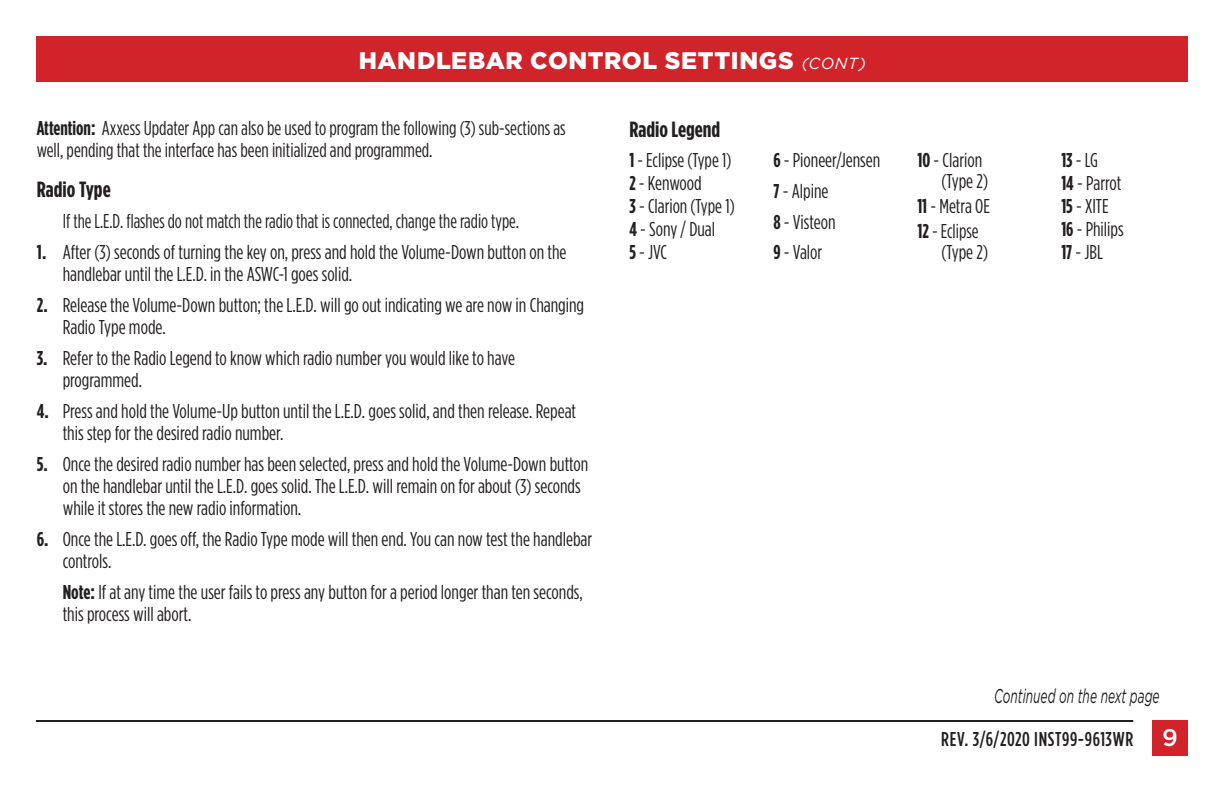
<style>
.page{position:relative;width:1224px;height:792px;background:#fff}
.page>*{position:absolute;margin:0;border:0;box-sizing:border-box;transform-origin:0 0}
.t1{font:900 24px "Gotham";letter-spacing:.025em;color:#fff}
.t2{font:700 22px "Gotham Condensed";color:#231f20;scale:1.04 1}
.t3{font:20px/22px "Gotham Condensed";color:#231f20}
.t4{font:20px "Gotham Condensed";color:#231f20;scale:.95 1}
.t5{font:500 20px "Gotham Condensed";letter-spacing:.03em;color:#231f20}
.t6{font:italic 20px "Gotham";color:#231f20;scale:.6 1}
.s1{font-weight:400;font-style:italic;font-size:16px}
.s2{font-weight:700}
.s3{font-family:"Gotham";font-size:24px;color:#fff}
</style>
<div class="page">
<div style="left:36px;top:36px;width:1152px;height:45px;background:#d1232a"></div>
<hr style="left:36px;top:720px;width:1097px;height:2px;background:#231f20">
<div style="left:1152px;top:720px;width:36px;height:36px;background:#d1232a"></div>
<p class="t1" style="left:359px;top:46px;width:509px">HANDLEBAR CONTROL SETTINGS <span class="s1">(CONT)</span></p>
<p class="t3" style="left:37px;top:117px;width:531px"><span class="s2">Attention:</span> Axxess Updater App can also be used to program the following (3) sub-sections as well, pending that the interface has been initialized and programmed.</p>
<p class="t2" style="left:629px;top:116px;width:89px">Radio Legend</p>
<p class="t3" style="left:629px;top:149px;width:107px;line-height:23px"><span class="s2">1</span> - Eclipse (Type 1)<br><span class="s2">2</span> - Kenwood<br><span class="s2">3</span> - Clarion (Type 1)<br><span class="s2">4</span> - Sony / Dual<br><span class="s2">5</span> - JVC</p>
<p class="t3" style="left:773px;top:145px;width:109px;line-height:30.6px"><span class="s2">6</span> - Pioneer/Jensen<br><span class="s2">7</span> - Alpine<br><span class="s2">8</span> - Visteon<br><span class="s2">9</span> - Valor</p>
<p class="t3" style="left:917px;top:150px;width:72px;line-height:21px;text-align:right"><span class="s2">10</span> - Clarion (Type 2)</p>
<p class="t2" style="left:37px;top:177px;width:73px">Radio Type</p>
<p class="t4" style="left:63px;top:210px;width:482px">If the L.E.D. flashes do not match the radio that is connected, change the radio type.</p>
<p class="t3" style="left:63px;top:240px;width:505px;text-indent:-26px"><span class="s2">1.</span> After (3) seconds of turning the key on, press and hold the Volume-Down button on the handlebar until the L.E.D. in the ASWC-1 goes solid.</p>
<p class="t3" style="left:63px;top:293px;width:523px;text-indent:-26px"><span class="s2">2.</span> Release the Volume-Down button; the L.E.D. will go out indicating we are now in Changing<br>Radio Type mode.</p>
<p class="t3" style="left:63px;top:346px;width:454px;text-indent:-26px"><span class="s2">3.</span> Refer to the Radio Legend to know which radio number you would like to have programmed.</p>
<p class="t3" style="left:63px;top:399px;width:515px;text-indent:-26px"><span class="s2">4.</span> Press and hold the Volume-Up button until the L.E.D. goes solid, and then release. Repeat this step for the desired radio number.</p>
<p class="t3" style="left:63px;top:452px;width:527px;text-indent:-26px"><span class="s2">5.</span> Once the desired radio number has been selected, press and hold the Volume-Down button on the handlebar until the L.E.D. goes solid. The L.E.D. will remain on for about (3) seconds while it stores the new radio information.</p>
<p class="t3" style="left:63px;top:527px;width:531px;text-indent:-26px"><span class="s2">6.</span> Once the L.E.D. goes off, the Radio Type mode will then end. You can now test the handlebar controls.</p>
<p class="t3" style="left:63px;top:580px;width:522px"><span class="s2">Note:</span> If at any time the user fails to press any button for a period longer than ten seconds, this process will abort.</p>
<p class="t3" style="left:917px;top:194px;width:74px;line-height:25px"><span class="s2">11</span> - Metra OE<br><span class="s2">12</span> - Eclipse</p>
<p class="t3" style="left:941px;top:241px;width:48px">(Type 2)</p>
<p class="t3" style="left:1061px;top:149px;width:64px;line-height:23px"><span class="s2">13</span> - LG<br><span class="s2">14</span> - Parrot<br><span class="s2">15</span> - XITE<br><span class="s2">16</span> - Philips<br><span class="s2">17</span> - JBL</p>
<p class="t6" style="left:994px;top:685px;width:277px">Continued on the next page</p>
<p class="t5" style="left:941px;top:728px;width:238px">REV. 3/6/2020 INST99-9613WR <span class="s3">9</span></p>
</div>
